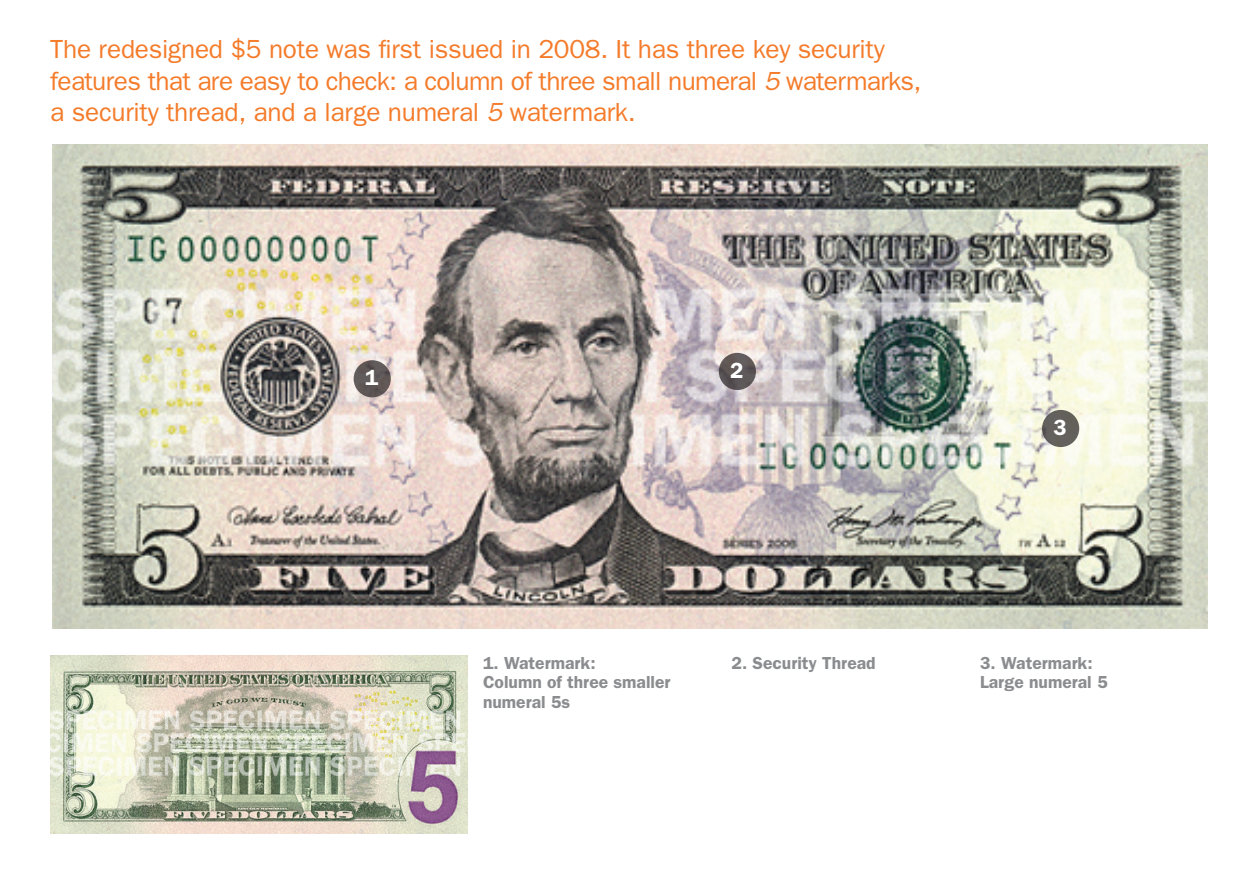
<style>
.page{position:relative;width:1260px;height:882px;background:#fff}
.page>*{position:absolute;margin:0;border:0;box-sizing:border-box;transform-origin:0 0}
._0rangecallout{font:26.25px/31.5px "Franklin Gothic";letter-spacing:-.01em;color:#f47b2a}
.t1{font:600 22.05px "Franklin Gothic";color:#fff}
.t2{font:600 17.5px/19.2px "Franklin Gothic";color:#8a8c8f}
.s1{font-style:italic}
</style>
<div class="page">
<img style="left:52px;top:144px;width:1156px;height:484px">
<img style="left:50px;top:656px;width:417px;height:177px">
<svg style="left:719px;top:353px;width:37px;height:37px"></svg>
<svg style="left:354px;top:360px;width:37px;height:37px"></svg>
<div style="left:1042px;top:410px;width:37px;height:37px;background:#64615d;border-radius:50%"></div>
<p class="_0rangecallout" style="left:50px;top:33px;width:873px">The redesigned $5 note was first issued in 2008. It has three key security features that are easy to check: a column of three small numeral <span class="s1">5</span> watermarks, a security thread, and a large numeral <span class="s1">5</span> watermark.</p>
<p class="t1" style="left:365px;top:364px;width:15px">1</p>
<p class="t1" style="left:730px;top:357px;width:15px">2</p>
<p class="t1" style="left:1054px;top:414px;width:15px">3</p>
<p class="t2" style="left:483px;top:653px;width:189px">1. Watermark:<br>Column of three smaller numeral 5s</p>
<p class="t2" style="left:732px;top:653px;width:146px">2. Security Thread</p>
<p class="t2" style="left:980px;top:653px;width:129px">3. Watermark:<br>Large numeral 5</p>
</div>
